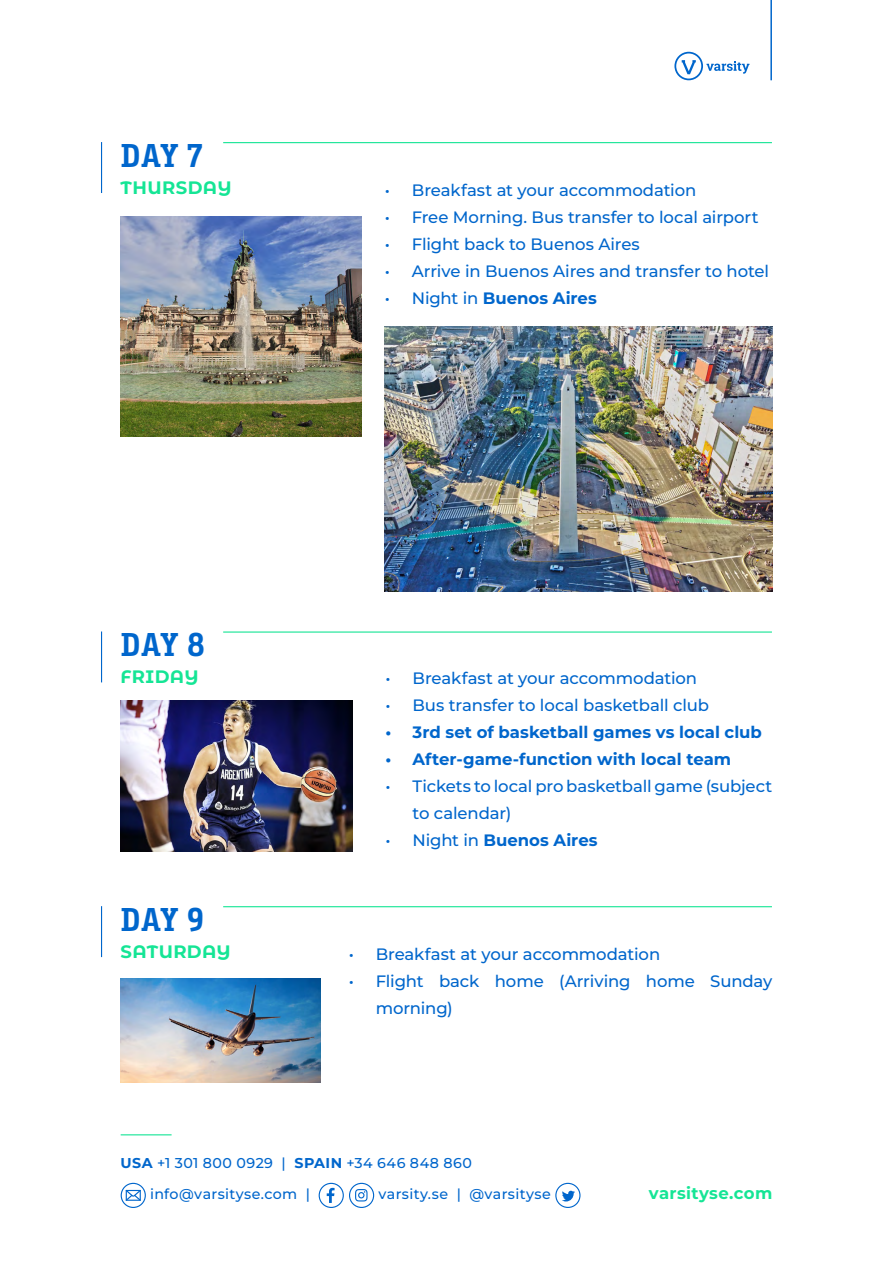
<style>
.page{position:relative;width:893px;height:1263px;background:#fff}
.page>*{position:absolute;margin:0;border:0;box-sizing:border-box;transform-origin:0 0}
.t1{font:700 33px "Bunday Slab";letter-spacing:.005em;color:#06c}
.t2{font:700 18px "Montserrat Alternates";letter-spacing:.02em;color:#15e595}
.t3{font:500 16.5px/27px "Montserrat";letter-spacing:-.005em;color:#06c}
.t4{font:700 16.5px "Montserrat";color:#06c}
.t5{font:700 16.5px "Montserrat";letter-spacing:.02em;color:#15e595}
.t6{font:500 14.25px "Montserrat";letter-spacing:.03em;color:#06c}
.s1{font-weight:500}
.s2{font-weight:700}
</style>
<div class="page">
<hr style="left:770px;top:0;width:2px;height:80px;background:#06c">
<svg style="left:674px;top:52px;width:75px;height:28px"></svg>
<svg style="left:121px;top:1183px;width:25px;height:25px"></svg>
<svg style="left:319px;top:1183px;width:55px;height:25px"></svg>
<svg style="left:555px;top:1183px;width:25px;height:25px"></svg>
<hr style="left:121px;top:1134px;width:51px;height:1px;background:#15e595">
<img style="left:121px;top:701px;width:231px;height:150px">
<hr style="left:223px;top:631px;width:549px;height:2px;background:#15e595">
<hr style="left:101px;top:631px;width:1px;height:51px;background:#06c">
<hr style="left:223px;top:142px;width:549px;height:1px;background:#15e595">
<hr style="left:101px;top:142px;width:1px;height:51px;background:#06c">
<img style="left:121px;top:217px;width:240px;height:220px">
<hr style="left:223px;top:906px;width:549px;height:1px;background:#15e595">
<hr style="left:101px;top:906px;width:1px;height:51px;background:#06c">
<img style="left:121px;top:979px;width:199px;height:104px">
<img style="left:385px;top:326px;width:387px;height:265px">
<h1 class="t1" style="left:121px;top:135px;width:83px">DAY 7</h1>
<p class="t2" style="left:121px;top:174px;width:112px">THURSDAY</p>
<p class="t3" style="left:385px;top:176px;width:313px">• Breakfast at your accommodation</p>
<p class="t3" style="left:385px;top:203px;width:375px">• Free Morning. Bus transfer to local airport</p>
<p class="t3" style="left:385px;top:230px;width:257px">• Flight back to Buenos Aires</p>
<p class="t3" style="left:385px;top:257px;width:386px">• Arrive in Buenos Aires and transfer to hotel</p>
<p class="t4" style="left:385px;top:287px;width:214px"><span class="s1">• Night in</span> Buenos Aires</p>
<h1 class="t1" style="left:121px;top:625px;width:86px">DAY 8</h1>
<p class="t2" style="left:121px;top:663px;width:79px">FRIDAY</p>
<h1 class="t1" style="left:121px;top:899px;width:85px">DAY 9</h1>
<p class="t2" style="left:121px;top:938px;width:112px">SATURDAY</p>
<p class="t3" style="left:386px;top:664px;width:313px">• Breakfast at your accommodation</p>
<p class="t3" style="left:386px;top:691px;width:325px">• Bus transfer to local basketball club</p>
<p class="t4" style="left:386px;top:721px;width:378px">• 3rd set of basketball games vs local club</p>
<p class="t4" style="left:386px;top:748px;width:347px">• After-game-function with local team</p>
<p class="t3" style="left:413px;top:772px;width:361px;text-indent:-27px">• Tickets to local pro basketball game (subject to calendar)</p>
<p class="t4" style="left:386px;top:829px;width:214px"><span class="s1">• Night in</span> Buenos Aires</p>
<p class="t3" style="left:349px;top:940px;width:313px">• Breakfast at your accommodation</p>
<p class="t3" style="left:376px;top:967px;width:398px;text-indent:-27px">• Flight back home (Arriving home Sunday morning)</p>
<p class="t6" style="left:121px;top:1153px;width:353px"><span class="s2">USA</span> +1 301 800 0929 | <span class="s2">SPAIN</span> +34 646 848 860</p>
<p class="t6" style="left:150px;top:1184px;width:161px">info@varsityse.com |</p>
<p class="t6" style="left:379px;top:1184px;width:174px">varsity.se | @varsityse</p>
<p class="t5" style="left:649px;top:1182px;width:125px">varsityse.com</p>
</div>
